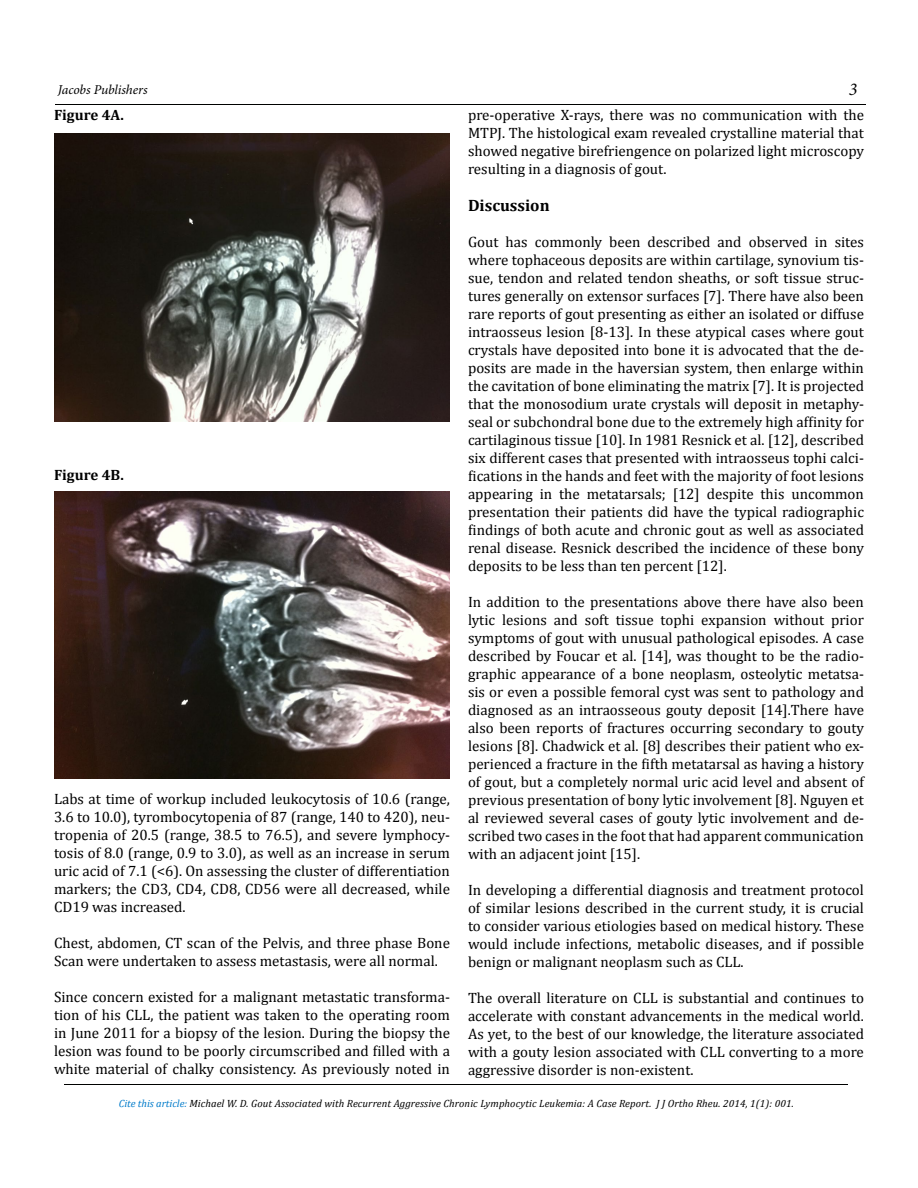
<style>
.page{position:relative;width:918px;height:1188px;background:#fff}
.page>*{position:absolute;margin:0;border:0;box-sizing:border-box;transform-origin:0 0}
.t1{font:italic 18px "Minion Pro";color:#000}
.t2{font:700 16.5px "Cambria";color:#000}
.t3{font:15px/18px "Cambria";color:#000;text-align:justify}
.t4{font:700 15px "Cambria";color:#000}
.t5{font:italic 13.5px "Minion Pro";letter-spacing:-.005em;color:#000}
.t6{font:italic 10.5px "Cambria";letter-spacing:.01em;color:#000}
.s1{color:#007bca}
</style>
<div class="page">
<hr style="left:65px;top:1085px;width:783px;height:1px;background:#000100">
<hr style="left:55px;top:104px;width:810px;height:1px;background:#000100">
<img style="left:54px;top:134px;width:396px;height:287px">
<img style="left:54px;top:491px;width:396px;height:288px">
<p class="t5" style="left:58px;top:81px;width:91px">Jacobs Publishers</p>
<p class="t1" style="left:849px;top:77px;width:10px">3</p>
<p class="t3" style="left:468px;top:105px;width:398px">pre-operative X-rays, there was no communication with the MTPJ. The histological exam revealed crystalline material that showed negative birefriengence on polarized light microscopy resulting in a diagnosis of gout.</p>
<p class="t2" style="left:468px;top:194px;width:83px">Discussion</p>
<p class="t3" style="left:468px;top:233px;width:398px">Gout has commonly been described and observed in sites where tophaceous deposits are within cartilage, synovium tis&shy;sue, tendon and related tendon sheaths, or soft tissue struc&shy;tures generally on extensor surfaces [7]. There have also been rare reports of gout presenting as either an isolated or diffuse intraosseus lesion [8-13]. In these atypical cases where gout crystals have deposited into bone it is advocated that the de&shy;posits are made in the haversian system, then enlarge within the cavitation of bone eliminating the matrix [7]. It is projected that the monosodium urate crystals will deposit in metaphy&shy;seal or subchondral bone due to the extremely high affinity for cartilaginous tissue [10]. In 1981 Resnick et al. [12], described six different cases that presented with intraosseus tophi calci&shy;fications in the hands and feet with the majority of foot lesions appearing in the metatarsals; [12] despite this uncommon presentation their patients did have the typical radiographic findings of both acute and chronic gout as well as associated renal disease. Resnick described the incidence of these bony deposits to be less than ten percent [12].</p>
<p class="t3" style="left:468px;top:593px;width:398px">In addition to the presentations above there have also been lytic lesions and soft tissue tophi expansion without prior symptoms of gout with unusual pathological episodes. A case described by Foucar et al. [14], was thought to be the radio&shy;graphic appearance of a bone neoplasm, osteolytic metatsa&shy;sis or even a possible femoral cyst was sent to pathology and diagnosed as an intraosseous gouty deposit [14].There have also been reports of fractures occurring secondary to gouty lesions [8]. Chadwick et al. [8] describes their patient who ex&shy;perienced a fracture in the fifth metatarsal as having a history of gout, but a completely normal uric acid level and absent of previous presentation of bony lytic involvement [8]. Nguyen et al reviewed several cases of gouty lytic involvement and de&shy;scribed two cases in the foot that had apparent communication with an adjacent joint [15].</p>
<p class="t3" style="left:468px;top:881px;width:398px">In developing a differential diagnosis and treatment protocol of similar lesions described in the current study, it is crucial to consider various etiologies based on medical history. These would include infections, metabolic diseases, and if possible benign or malignant neoplasm such as CLL.</p>
<p class="t3" style="left:468px;top:989px;width:398px">The overall literature on CLL is substantial and continues to accelerate with constant advancements in the medical world.<br>As yet, to the best of our knowledge, the literature associated with a gouty lesion associated with CLL converting to a more aggressive disorder is non-existent.</p>
<p class="t4" style="left:54px;top:104px;width:71px">Figure 4A.</p>
<p class="t4" style="left:54px;top:464px;width:71px">Figure 4B.</p>
<p class="t3" style="left:54px;top:789px;width:398px">Labs at time of workup included leukocytosis of 10.6 (range, 3.6 to 10.0), tyrombocytopenia of 87 (range, 140 to 420), neu&shy;tropenia of 20.5 (range, 38.5 to 76.5), and severe lymphocy&shy;tosis of 8.0 (range, 0.9 to 3.0), as well as an increase in serum uric acid of 7.1 (&lt;6). On assessing the cluster of differentiation markers; the CD3, CD4, CD8, CD56 were all decreased, while CD19 was increased.</p>
<p class="t3" style="left:54px;top:933px;width:397px">Chest, abdomen, CT scan of the Pelvis, and three phase Bone<br>Scan were undertaken to assess metastasis, were all normal.</p>
<p class="t3" style="left:54px;top:987px;width:398px">Since concern existed for a malignant metastatic transforma&shy;tion of his CLL, the patient was taken to the operating room in June 2011 for a biopsy of the lesion. During the biopsy the lesion was found to be poorly circumscribed and filled with a white material of chalky consistency. As previously noted in</p>
<p class="t6" style="left:119px;top:1096px;width:677px"><span class="s1">Cite this article:</span> Michael W. D. Gout Associated with Recurrent Aggressive Chronic Lymphocytic Leukemia: A Case Report. J J Ortho Rheu. 2014, 1(1): 001.</p>
</div>
